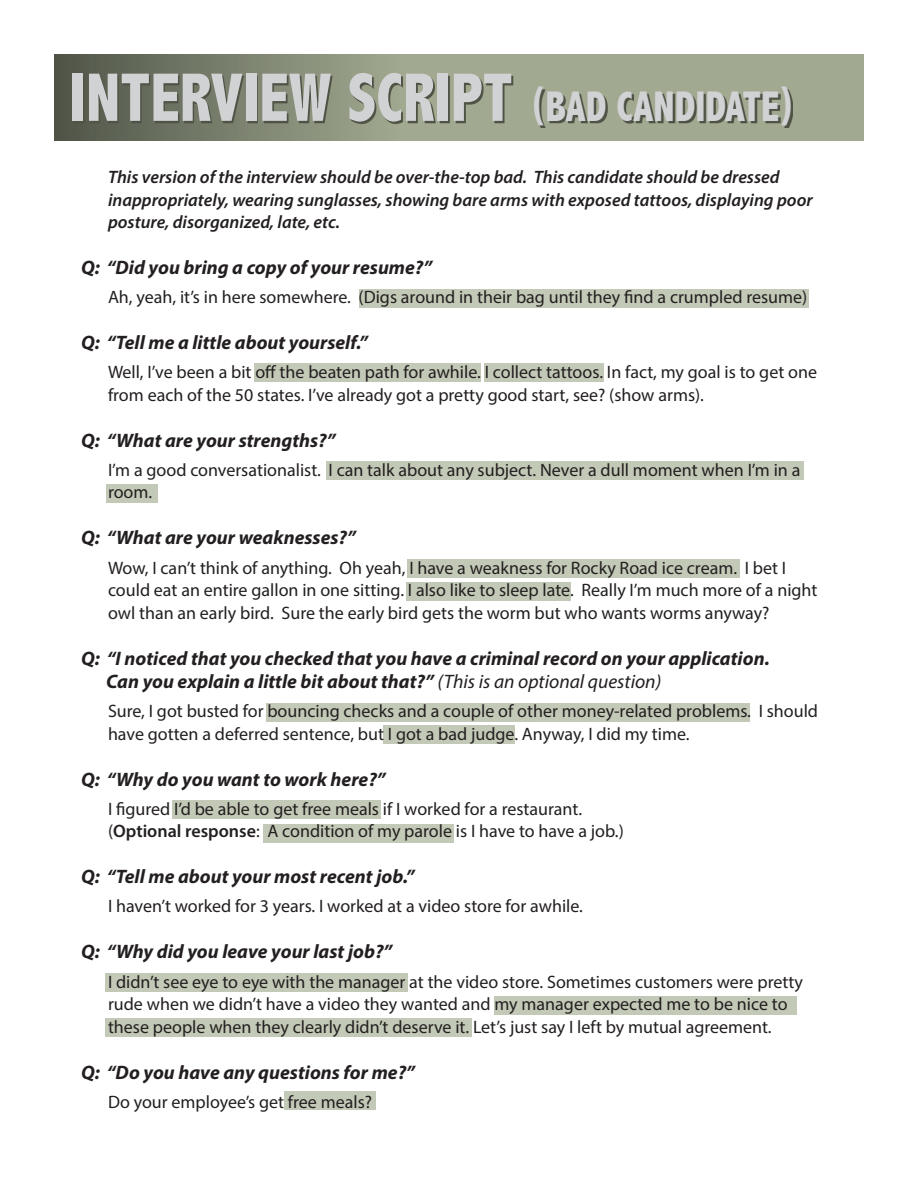
<style>
.page{position:relative;width:918px;height:1188px;background:#fff}
.page>*{position:absolute;margin:0;border:0;box-sizing:border-box;transform-origin:0 0}
.t1{font:800 condensed 69.3px "Abadi";color:#d1d2d4;scale:.91 1}
.Questions{font:italic 700 19.5px "Myriad Pro";color:#231f20}
.Answers{font:18px/22.5px "Myriad Pro";color:#231f20}
.Answers-2{font:italic 600 18px/22.5px "Myriad Pro";color:#231f20}
.s1{font-size:42.9px}
.s2{font-weight:400}
.s3{font-weight:600}
</style>
<div class="page">
<svg style="left:54px;top:54px;width:810px;height:87px;background:#8f9680"></svg>
<svg style="left:75px;top:75px;width:718px;height:53px;background:#757b68"></svg>
<div style="left:285px;top:1091px;width:91px;height:19px;background:#c3c9b7"></div>
<div style="left:105px;top:1018px;width:366px;height:19px;background:#c3c9b7"></div>
<div style="left:494px;top:996px;width:302px;height:18px;background:#c3c9b7"></div>
<div style="left:106px;top:973px;width:302px;height:19px;background:#c3c9b7"></div>
<div style="left:264px;top:824px;width:190px;height:19px;background:#c3c9b7"></div>
<div style="left:172px;top:800px;width:208px;height:19px;background:#c3c9b7"></div>
<div style="left:383px;top:725px;width:131px;height:19px;background:#c3c9b7"></div>
<div style="left:266px;top:703px;width:484px;height:19px;background:#c3c9b7"></div>
<div style="left:406px;top:582px;width:165px;height:18px;background:#c3c9b7"></div>
<div style="left:407px;top:559px;width:333px;height:18px;background:#c3c9b7"></div>
<div style="left:106px;top:484px;width:52px;height:19px;background:#c3c9b7"></div>
<div style="left:326px;top:461px;width:477px;height:19px;background:#c3c9b7"></div>
<div style="left:484px;top:363px;width:119px;height:19px;background:#c3c9b7"></div>
<div style="left:254px;top:363px;width:226px;height:19px;background:#c3c9b7"></div>
<div style="left:359px;top:289px;width:450px;height:19px;background:#c3c9b7"></div>
<p class="t1" style="left:70px;top:58px;width:800px">INTERVIEW SCRIPT <span class="s1">(BAD CANDIDATE)</span></p>
<p class="Answers-2" style="left:108px;top:165px;width:706px">This version of the interview should be over-the-top bad. This candidate should be dressed inappropriately, wearing sunglasses, showing bare arms with exposed tattoos, displaying poor posture, disorganized, late, etc.</p>
<p class="Questions" style="left:81px;top:255px;width:353px">Q: “Did you bring a copy of your resume?”</p>
<p class="Answers" style="left:108px;top:286px;width:701px">Ah, yeah, it’s in here somewhere. (Digs around in their bag until they find a crumpled resume)</p>
<p class="Questions" style="left:81px;top:330px;width:288px">Q: “Tell me a little about yourself.”</p>
<p class="Answers" style="left:108px;top:361px;width:711px">Well, I’ve been a bit off the beaten path for awhile. I collect tattoos. In fact, my goal is to get one from each of the 50 states. I’ve already got a pretty good start, see? (show arms).</p>
<p class="Questions" style="left:81px;top:427px;width:256px">Q: “What are your strengths?”</p>
<p class="Answers" style="left:108px;top:458px;width:694px">I’m a good conversationalist. I can talk about any subject. Never a dull moment when I’m in a room.</p>
<p class="Questions" style="left:81px;top:525px;width:276px">Q: “What are your weaknesses?”</p>
<p class="Answers" style="left:108px;top:556px;width:711px">Wow, I can’t think of anything. Oh yeah, I have a weakness for Rocky Road ice cream. I bet I could eat an entire gallon in one sitting. I also like to sleep late. Really I’m much more of a night owl than an early bird. Sure the early bird gets the worm but who wants worms anyway?</p>
<p class="Questions" style="left:81px;top:645px;width:690px">Q: “I noticed that you checked that you have a criminal record on your application.</p>
<p class="Questions" style="left:106px;top:669px;width:557px">Can you explain a little bit about that?” <span class="s2">(This is an optional question)</span></p>
<p class="Answers" style="left:108px;top:700px;width:712px">Sure, I got busted for bouncing checks and a couple of other money-related problems. I should have gotten a deferred sentence, but I got a bad judge. Anyway, I did my time.</p>
<p class="Questions" style="left:81px;top:766px;width:306px">Q: “Why do you want to work here?”</p>
<p class="Answers" style="left:108px;top:797px;width:476px">I figured I’d be able to get free meals if I worked for a restaurant.</p>
<p class="Answers" style="left:108px;top:820px;width:517px">(<span class="s3">Optional response</span>: A condition of my parole is I have to have a job.)</p>
<p class="Questions" style="left:81px;top:864px;width:335px">Q: “Tell me about your most recent job.”</p>
<p class="Answers" style="left:108px;top:895px;width:476px">I haven’t worked for 3 years. I worked at a video store for awhile.</p>
<p class="Questions" style="left:81px;top:939px;width:313px">Q: “Why did you leave your last job?”</p>
<p class="Answers" style="left:108px;top:970px;width:696px">I didn’t see eye to eye with the manager at the video store. Sometimes customers were pretty rude when we didn’t have a video they wanted and my manager expected me to be nice to these people when they clearly didn’t deserve it. Let’s just say I left by mutual agreement.</p>
<p class="Questions" style="left:81px;top:1059px;width:335px">Q: “Do you have any questions for me?”</p>
<p class="Answers" style="left:108px;top:1090px;width:266px">Do your employee’s get free meals?</p>
</div>
